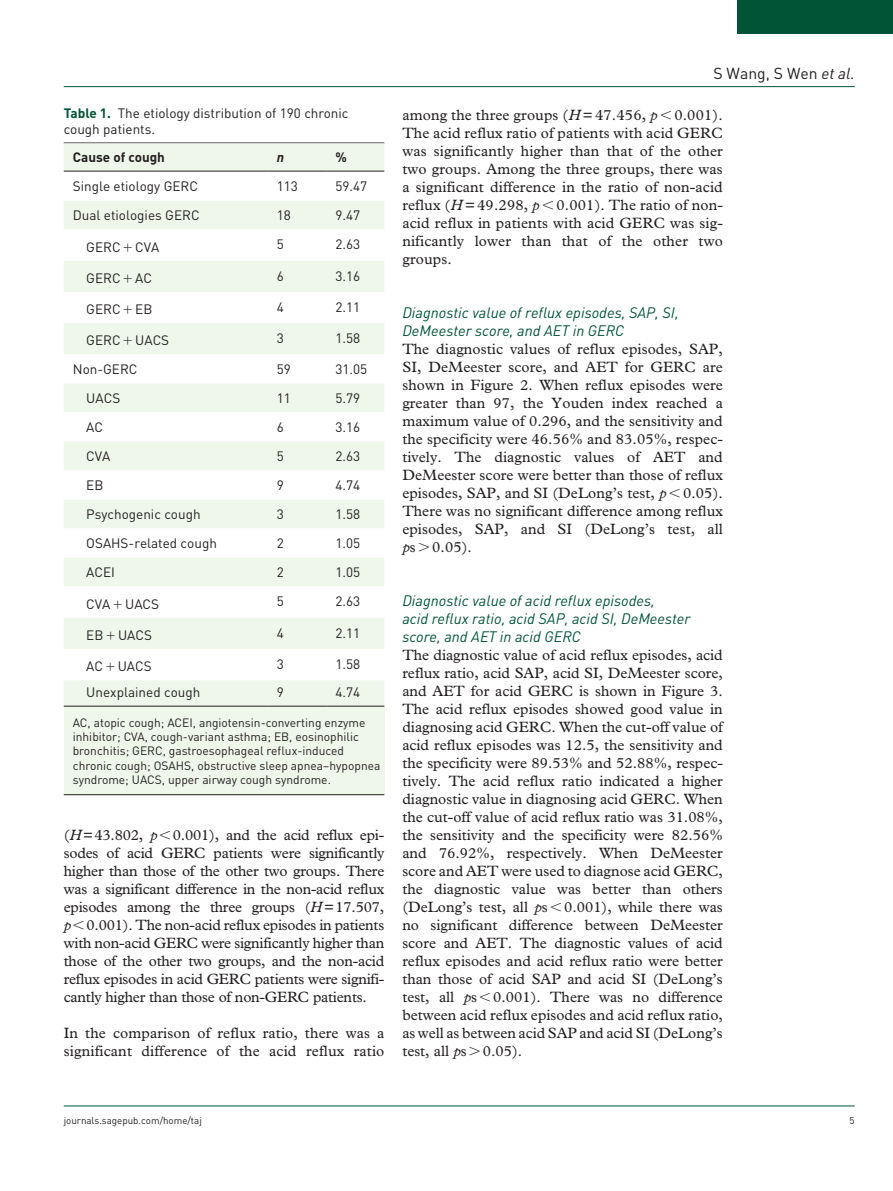
<style>
.page{position:relative;width:893px;height:1191px;background:#fff}
.page>*{position:absolute;margin:0;border:0;box-sizing:border-box;transform-origin:0 0}
.t1{font:15.75px "DIN";color:#231f20}
.t2{font:15px/18px "Plantin Std";letter-spacing:.005em;color:#231f20;text-align:justify}
.t3{font:italic 15px/18px "DIN";color:#015436}
.t4{font:13.5px/15.8px "DIN";color:#231f20}
.t5{font:700 13.5px "DIN";color:#231f20}
.t6{font:italic 700 13.5px "DIN";color:#231f20}
.t7{font:12px/14.2px "DIN";color:#231f20}
.t8{font:9.75px "DIN";color:#231f20}
.s1{font-weight:700;color:#015436}
.s2{font-style:italic}
</style>
<div class="page">
<hr style="left:64px;top:86px;width:791px;height:1px;background:#015436">
<hr style="left:64px;top:1105px;width:791px;height:1px;background:#015436">
<div style="left:738px;top:0;width:155px;height:34px;background:#015436"></div>
<div style="left:64px;top:706px;width:320px;height:88px;background:#eff7ea"></div>
<hr style="left:64px;top:794px;width:320px;height:1px;background:#231f20">
<div style="left:64px;top:143px;width:320px;height:563px;background:#eff7ea"></div>
<svg style="left:64px;top:172px;width:320px;height:508px"></svg>
<hr style="left:64px;top:171px;width:204px;height:1px;background:#231f20">
<hr style="left:268px;top:171px;width:58px;height:1px;background:#231f20">
<hr style="left:326px;top:171px;width:58px;height:1px;background:#231f20">
<hr style="left:64px;top:706px;width:204px;height:1px;background:#231f20">
<hr style="left:268px;top:706px;width:58px;height:1px;background:#231f20">
<hr style="left:326px;top:706px;width:58px;height:1px;background:#231f20">
<svg style="left:124px;top:243px;width:8px;height:8px"></svg>
<svg style="left:124px;top:275px;width:8px;height:7px"></svg>
<svg style="left:124px;top:306px;width:8px;height:8px"></svg>
<svg style="left:124px;top:337px;width:8px;height:8px"></svg>
<svg style="left:114px;top:600px;width:8px;height:8px"></svg>
<svg style="left:107px;top:631px;width:8px;height:8px"></svg>
<svg style="left:106px;top:663px;width:8px;height:8px"></svg>
<p class="t4" style="left:64px;top:105px;width:286px"><span class="s1">Table 1.</span> The etiology distribution of 190 chronic cough patients.</p>
<p class="t5" style="left:73px;top:148px;width:94px">Cause of cough</p>
<p class="t6" style="left:277px;top:148px;width:9px">n</p>
<p class="t5" style="left:335px;top:148px;width:13px">%</p>
<p class="t4" style="left:73px;top:178px;width:127px">Single etiology GERC</p>
<p class="t4" style="left:277px;top:178px;width:23px">113</p>
<p class="t4" style="left:335px;top:178px;width:33px">59.47</p>
<p class="t4" style="left:73px;top:207px;width:128px">Dual etiologies GERC</p>
<p class="t4" style="left:277px;top:207px;width:16px">18</p>
<p class="t4" style="left:335px;top:207px;width:26px">9.47</p>
<p class="t4" style="left:86px;top:239px;width:75px">GERC CVA</p>
<p class="t4" style="left:277px;top:236px;width:9px">5</p>
<p class="t4" style="left:335px;top:236px;width:26px">2.63</p>
<p class="t4" style="left:86px;top:270px;width:67px">GERC AC</p>
<p class="t4" style="left:277px;top:268px;width:9px">6</p>
<p class="t4" style="left:335px;top:268px;width:26px">3.16</p>
<p class="t4" style="left:86px;top:301px;width:68px">GERC EB</p>
<p class="t4" style="left:277px;top:299px;width:9px">4</p>
<p class="t4" style="left:335px;top:299px;width:26px">2.11</p>
<p class="t4" style="left:86px;top:332px;width:84px">GERC UACS</p>
<p class="t4" style="left:277px;top:330px;width:9px">3</p>
<p class="t4" style="left:335px;top:330px;width:26px">1.58</p>
<p class="t4" style="left:73px;top:361px;width:66px">Non-GERC</p>
<p class="t4" style="left:277px;top:361px;width:16px">59</p>
<p class="t4" style="left:335px;top:361px;width:33px">31.05</p>
<p class="t4" style="left:86px;top:390px;width:36px">UACS</p>
<p class="t4" style="left:277px;top:390px;width:16px">11</p>
<p class="t4" style="left:335px;top:390px;width:26px">5.79</p>
<p class="t4" style="left:86px;top:419px;width:18px">AC</p>
<p class="t4" style="left:277px;top:419px;width:9px">6</p>
<p class="t4" style="left:335px;top:419px;width:26px">3.16</p>
<p class="t4" style="left:86px;top:448px;width:26px">CVA</p>
<p class="t4" style="left:277px;top:448px;width:9px">5</p>
<p class="t4" style="left:335px;top:448px;width:26px">2.63</p>
<p class="t4" style="left:86px;top:477px;width:19px">EB</p>
<p class="t4" style="left:277px;top:477px;width:9px">9</p>
<p class="t4" style="left:335px;top:477px;width:26px">4.74</p>
<p class="t4" style="left:86px;top:506px;width:116px">Psychogenic cough</p>
<p class="t4" style="left:277px;top:506px;width:9px">3</p>
<p class="t4" style="left:335px;top:506px;width:26px">1.58</p>
<p class="t4" style="left:86px;top:535px;width:132px">OSAHS-related cough</p>
<p class="t4" style="left:277px;top:535px;width:9px">2</p>
<p class="t4" style="left:335px;top:535px;width:26px">1.05</p>
<p class="t4" style="left:86px;top:564px;width:30px">ACEI</p>
<p class="t4" style="left:277px;top:564px;width:9px">2</p>
<p class="t4" style="left:335px;top:564px;width:26px">1.05</p>
<p class="t4" style="left:86px;top:595px;width:74px">CVA UACS</p>
<p class="t4" style="left:277px;top:593px;width:9px">5</p>
<p class="t4" style="left:335px;top:593px;width:26px">2.63</p>
<p class="t4" style="left:86px;top:627px;width:67px">EB UACS</p>
<p class="t4" style="left:277px;top:624px;width:9px">4</p>
<p class="t4" style="left:335px;top:624px;width:26px">2.11</p>
<p class="t4" style="left:86px;top:658px;width:67px">AC UACS</p>
<p class="t4" style="left:277px;top:656px;width:9px">3</p>
<p class="t4" style="left:335px;top:656px;width:26px">1.58</p>
<p class="t4" style="left:86px;top:684px;width:116px">Unexplained cough</p>
<p class="t4" style="left:277px;top:684px;width:9px">9</p>
<p class="t4" style="left:335px;top:684px;width:26px">4.74</p>
<p class="t7" style="left:73px;top:715px;width:309px">AC, atopic cough; ACEI, angiotensin-converting enzyme inhibitor; CVA, cough-variant asthma; EB, eosinophilic bronchitis; GERC, gastroesophageal reflux-induced chronic cough; OSAHS, obstructive sleep apnea–hypopnea syndrome; UACS, upper airway cough syndrome.</p>
<p class="t2" style="left:64px;top:826px;width:322px">(<span class="s2">H</span>=43.802, <span class="s2">p</span> 0.001), and the acid reflux epi&shy;sodes of acid GERC patients were significantly higher than those of the other two groups. There was a significant difference in the non-acid reflux episodes among the three groups (<span class="s2">H</span>=17.507, <span class="s2">p</span> 0.001). The non-acid reflux episodes in patients with non-acid GERC were significantly higher than those of the other two groups, and the non-acid reflux episodes in acid GERC patients were signifi&shy;cantly higher than those of non-GERC patients.</p>
<p class="t2" style="left:64px;top:1024px;width:322px">In the comparison of reflux ratio, there was a significant difference of the acid reflux ratio</p>
<p class="t1" style="left:713px;top:63px;width:143px">S Wang, S Wen <span class="s2">et al.</span></p>
<p class="t2" style="left:402px;top:106px;width:322px">among the three groups (<span class="s2">H</span> =47.456, <span class="s2">p</span> 0.001).<br>The acid reflux ratio of patients with acid GERC was significantly higher than that of the other two groups. Among the three groups, there was a significant difference in the ratio of non-acid reflux (<span class="s2">H</span> =49.298, <span class="s2">p</span> 0.001). The ratio of non&shy;acid reflux in patients with acid GERC was sig&shy;nificantly lower than that of the other two groups.</p>
<p class="t3" style="left:402px;top:303px;width:278px">Diagnostic value of reflux episodes, SAP, SI,<br>DeMeester score, and AET in GERC</p>
<p class="t2" style="left:402px;top:340px;width:322px">The diagnostic values of reflux episodes, SAP, SI, DeMeester score, and AET for GERC are shown in Figure 2. When reflux episodes were greater than 97, the Youden index reached a maximum value of 0.296, and the sensitivity and the specificity were 46.56% and 83.05%, respec&shy;tively. The diagnostic values of AET and DeMeester score were better than those of reflux episodes, SAP, and SI (DeLong’s test, <span class="s2">p</span> 0.05).<br>There was no significant difference among reflux episodes, SAP, and SI (DeLong’s test, all <span class="s2">p</span>s 0.05).</p>
<p class="t3" style="left:402px;top:591px;width:290px">Diagnostic value of acid reflux episodes,<br>acid reflux ratio, acid SAP, acid SI, DeMeester score, and AET in acid GERC</p>
<p class="t2" style="left:402px;top:646px;width:322px">The diagnostic value of acid reflux episodes, acid reflux ratio, acid SAP, acid SI, DeMeester score, and AET for acid GERC is shown in Figure 3.<br>The acid reflux episodes showed good value in diagnosing acid GERC. When the cut-off value of acid reflux episodes was 12.5, the sensitivity and the specificity were 89.53% and 52.88%, respec&shy;tively. The acid reflux ratio indicated a higher diagnostic value in diagnosing acid GERC. When the cut-off value of acid reflux ratio was 31.08%, the sensitivity and the specificity were 82.56% and 76.92%, respectively. When DeMeester score and AET were used to diagnose acid GERC, the diagnostic value was better than others (DeLong’s test, all <span class="s2">p</span>s 0.001), while there was no significant difference between DeMeester score and AET. The diagnostic values of acid reflux episodes and acid reflux ratio were better than those of acid SAP and acid SI (DeLong’s test, all <span class="s2">p</span>s 0.001). There was no difference between acid reflux episodes and acid reflux ratio, as well as between acid SAP and acid SI (DeLong’s test, all <span class="s2">p</span>s 0.05).</p>
<p class="t8" style="left:64px;top:1114px;width:140px">journals.sagepub.com/home/taj</p>
<p class="t8" style="left:850px;top:1114px;width:7px">5</p>
</div>
